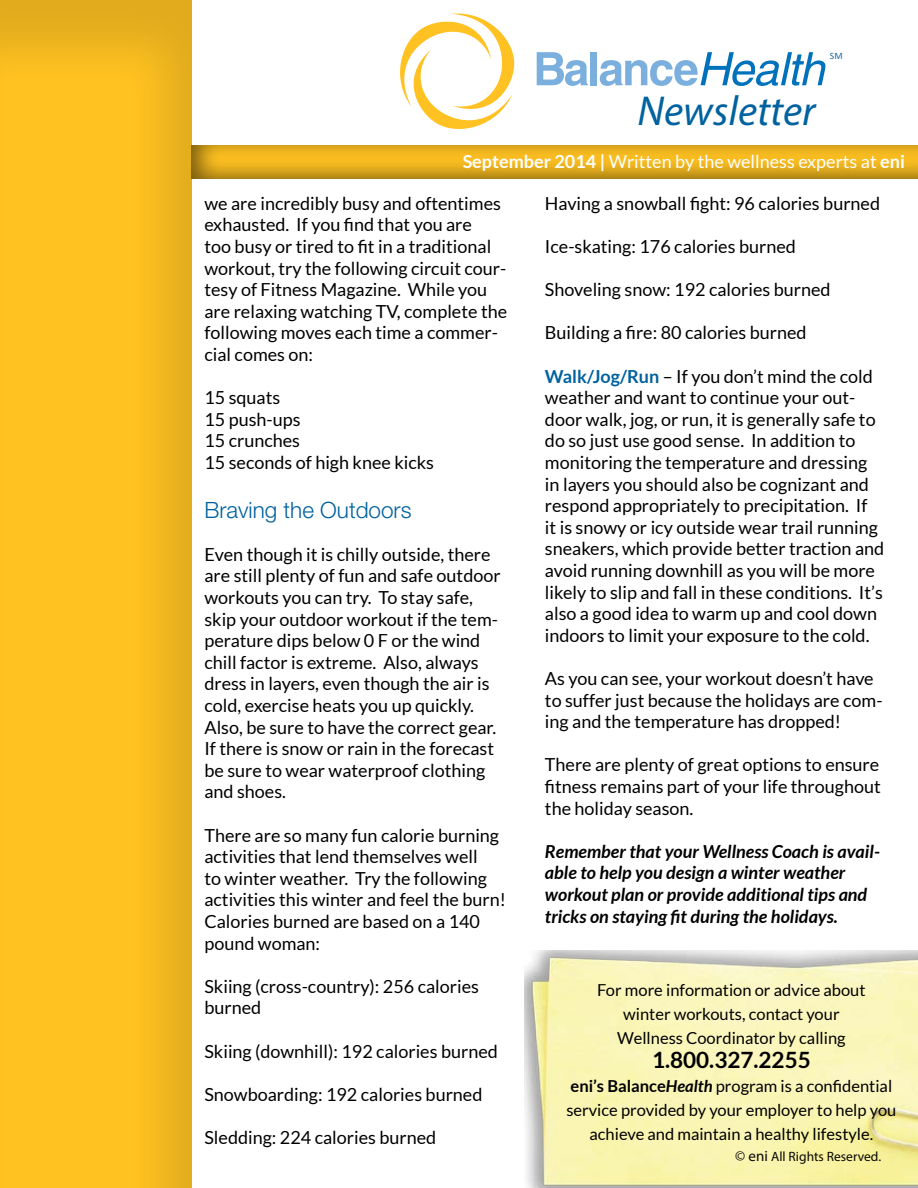
<style>
.page{position:relative;width:918px;height:1188px;background:#fff}
.page>*{position:absolute;margin:0;border:0;box-sizing:border-box;transform-origin:0 0}
.t1{font:italic 42px "Myriad Pro";color:#00629f}
.t2{font:300 22.5px "Helvetica Neue LT Std";color:#00629f}
.t3{font:700 22.5px "Lato";color:#000}
.t4{font:18px/21.6px "Lato";color:#000}
.t5{font:italic 700 18px/21.6px "Lato";color:#000}
.t6{font:18px "Lato";color:#fff}
.t7{font:16.5px/24px "Lato";color:#000;text-align:center}
.t8{font:13.5px "Myriad Pro";color:#090706}
.t9{font:9.75px "Calibri";color:#2069a0}
.s1{font-weight:700}
.s2{font-weight:700;color:#00629f}
.s3{font-weight:700;font-style:italic}
.s4{font-size:15px}
</style>
<div class="page">
<div style="left:0;top:0;width:194px;height:1188px;background:#000;opacity:.12"></div>
<div style="left:179px;top:139px;width:739px;height:42px;background:#000;opacity:.52"></div>
<img style="left:525px;top:950px;width:393px;height:238px">
<svg style="left:400px;top:14px;width:115px;height:115px"></svg>
<svg style="left:537px;top:52px;width:51px;height:34px"></svg>
<div style="left:591px;top:52px;width:6px;height:33px;background:#7bafde"></div>
<svg style="left:600px;top:52px;width:226px;height:34px"></svg>
<p class="t9" style="left:830px;top:50px;width:14px">SM</p>
<h1 class="t1" style="left:638px;top:85px;width:180px">Newsletter</h1>
<p class="t6" style="left:463px;top:151px;width:444px"><span class="s1">September 2014 |</span> Written by the wellness experts at <span class="s1">eni</span></p>
<p class="t4" style="left:204px;top:192px;width:304px">we are incredibly busy and oftentimes exhausted. If you find that you are<br>too busy or tired to fit in a traditional workout, try the following circuit cour&shy;tesy of Fitness Magazine. While you are relaxing watching TV, complete the following moves each time a commer&shy;cial comes on:</p>
<p class="t4" style="left:204px;top:387px;width:231px">15 squats<br>15 push-ups<br>15 crunches<br>15 seconds of high knee kicks</p>
<p class="t2" style="left:204px;top:496px;width:209px">Braving the Outdoors</p>
<p class="t4" style="left:204px;top:543px;width:298px">Even though it is chilly outside, there are still plenty of fun and safe outdoor workouts you can try. To stay safe, skip your outdoor workout if the tem&shy;perature dips below 0 F or the wind chill factor is extreme. Also, always dress in layers, even though the air is cold, exercise heats you up quickly.<br>Also, be sure to have the correct gear.<br>If there is snow or rain in the forecast be sure to wear waterproof clothing and shoes.</p>
<p class="t4" style="left:204px;top:824px;width:303px">There are so many fun calorie burning activities that lend themselves well<br>to winter weather. Try the following activities this winter and feel the burn!<br>Calories burned are based on a 140 pound woman:</p>
<p class="t4" style="left:204px;top:975px;width:276px">Skiing (cross-country): 256 calories burned</p>
<p class="t4" style="left:204px;top:1040px;width:295px">Skiing (downhill): 192 calories burned</p>
<p class="t4" style="left:204px;top:1083px;width:280px">Snowboarding: 192 calories burned</p>
<p class="t4" style="left:204px;top:1126px;width:233px">Sledding: 224 calories burned</p>
<p class="t4" style="left:545px;top:192px;width:337px">Having a snowball fight: 96 calories burned</p>
<p class="t4" style="left:545px;top:235px;width:252px">Ice-skating: 176 calories burned</p>
<p class="t4" style="left:545px;top:279px;width:287px">Shoveling snow: 192 calories burned</p>
<p class="t4" style="left:545px;top:322px;width:263px">Building a fire: 80 calories burned</p>
<p class="t4" style="left:545px;top:365px;width:341px"><span class="s2">Walk/Jog/Run</span> – If you don’t mind the cold weather and want to continue your out&shy;door walk, jog, or run, it is generally safe to do so just use good sense. In addition to monitoring the temperature and dressing in layers you should also be cognizant and respond appropriately to precipitation. If<br>it is snowy or icy outside wear trail running sneakers, which provide better traction and avoid running downhill as you will be more likely to slip and fall in these conditions. It’s also a good idea to warm up and cool down indoors to limit your exposure to the cold.</p>
<p class="t4" style="left:545px;top:667px;width:339px">As you can see, your workout doesn’t have to suffer just because the holidays are com&shy;ing and the temperature has dropped!</p>
<p class="t4" style="left:545px;top:754px;width:337px;text-align:justify">There are plenty of great options to ensure fitness remains part of your life throughout the holiday season.</p>
<p class="t5" style="left:545px;top:841px;width:337px">Remember that your Wellness Coach is avail&shy;able to help you design a winter weather workout plan or provide additional tips and tricks on staying fit during the holidays.</p>
<p class="t7" style="left:597px;top:978px;width:270px">For more information or advice about winter workouts, contact your<br>Wellness Coordinator by calling</p>
<p class="t3" style="left:652px;top:1047px;width:160px">1.800.327.2255</p>
<p class="t7" style="left:566px;top:1074px;width:332px"><span class="s1">eni’s Balance</span><span class="s3">Health</span> program is a confidential service provided by your employer to help you achieve and maintain a healthy lifestyle.</p>
<p class="t8" style="left:735px;top:1149px;width:147px"><span class="s4">© eni</span> All Rights Reserved.</p>
</div>
